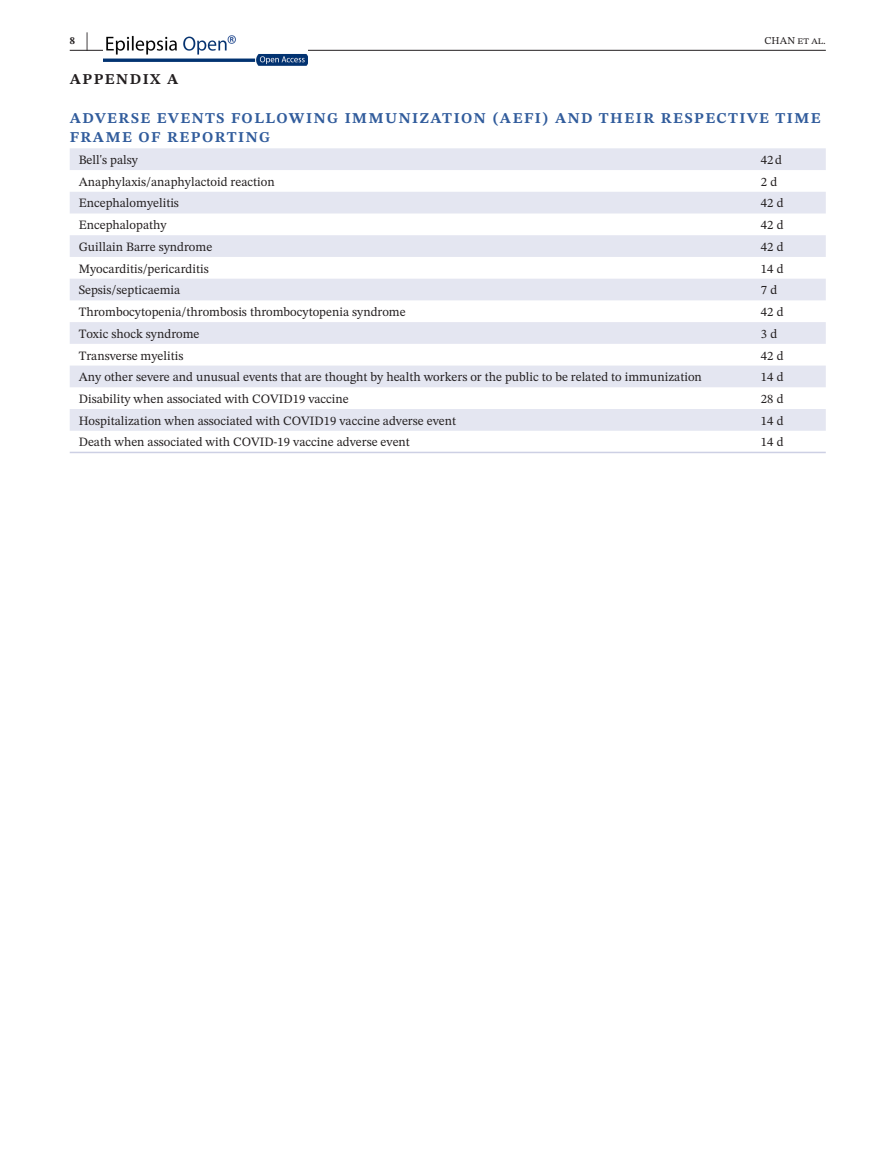
<style>
.page{position:relative;width:893px;height:1174px;background:#fff}
.page>*{position:absolute;margin:0;border:0;box-sizing:border-box;transform-origin:0 0}
.t1{font:700 15px/19.5px "STIX Two Text";letter-spacing:.1em;color:#315c9c}
.t2{font:700 15px "STIX Two Text";letter-spacing:.1em;color:#231f20}
.t3{font:12.75px "STIX Two Text";color:#231f20}
.t4{font:10.5px "STIX Two Text";color:#231f20}
.t5{font:700 10.5px "STIX Two Text";color:#231f20}
.s1{font-size:21.6px}
</style>
<div class="page">
<hr style="left:70px;top:50px;width:756px;height:1px;background:#231f20">
<img style="left:104px;top:35px;width:204px;height:30px">
<svg style="left:70px;top:148px;width:756px;height:283px;fill:#e4e6f1"></svg>
<hr style="left:70px;top:452px;width:682px;height:1px;background:#cdd0e4">
<hr style="left:752px;top:452px;width:74px;height:1px;background:#cdd0e4">
<p class="t5" style="left:70px;top:33px;width:20px">8 <span class="s1">|</span></p>
<p class="t4" style="left:765px;top:33px;width:63px">CHAN et al.</p>
<p class="t2" style="left:70px;top:68px;width:110px">APPENDIX A</p>
<p class="t1" style="left:70px;top:108px;width:752px">ADVERSE EVENTS FOLLOWING IMMUNIZATION (AEFI) AND THEIR RESPECTIVE TIME<br>FRAME OF REPORTING</p>
<p class="t3" style="left:79px;top:151px;width:61px">Bell's palsy</p>
<p class="t3" style="left:761px;top:151px;width:23px">42d</p>
<p class="t3" style="left:79px;top:172px;width:197px">Anaphylaxis/anaphylactoid reaction</p>
<p class="t3" style="left:761px;top:172px;width:18px">2 d</p>
<p class="t3" style="left:79px;top:194px;width:102px">Encephalomyelitis</p>
<p class="t3" style="left:761px;top:194px;width:24px">42 d</p>
<p class="t3" style="left:79px;top:216px;width:89px">Encephalopathy</p>
<p class="t3" style="left:761px;top:216px;width:24px">42 d</p>
<p class="t3" style="left:79px;top:237px;width:135px">Guillain Barre syndrome</p>
<p class="t3" style="left:761px;top:237px;width:24px">42 d</p>
<p class="t3" style="left:79px;top:259px;width:131px">Myocarditis/pericarditis</p>
<p class="t3" style="left:761px;top:259px;width:24px">14 d</p>
<p class="t3" style="left:79px;top:281px;width:103px">Sepsis/septicaemia</p>
<p class="t3" style="left:761px;top:281px;width:18px">7 d</p>
<p class="t3" style="left:79px;top:303px;width:328px">Thrombocytopenia/thrombosis thrombocytopenia syndrome</p>
<p class="t3" style="left:761px;top:303px;width:24px">42 d</p>
<p class="t3" style="left:79px;top:324px;width:122px">Toxic shock syndrome</p>
<p class="t3" style="left:761px;top:324px;width:18px">3 d</p>
<p class="t3" style="left:79px;top:346px;width:106px">Transverse myelitis</p>
<p class="t3" style="left:761px;top:346px;width:24px">42 d</p>
<p class="t3" style="left:79px;top:368px;width:625px">Any other severe and unusual events that are thought by health workers or the public to be related to immunization</p>
<p class="t3" style="left:761px;top:368px;width:24px">14 d</p>
<p class="t3" style="left:79px;top:389px;width:272px">Disability when associated with COVID19 vaccine</p>
<p class="t3" style="left:761px;top:389px;width:24px">28 d</p>
<p class="t3" style="left:79px;top:411px;width:379px">Hospitalization when associated with COVID19 vaccine adverse event</p>
<p class="t3" style="left:761px;top:411px;width:24px">14 d</p>
<p class="t3" style="left:79px;top:433px;width:333px">Death when associated with COVID-19 vaccine adverse event</p>
<p class="t3" style="left:761px;top:433px;width:24px">14 d</p>
</div>
